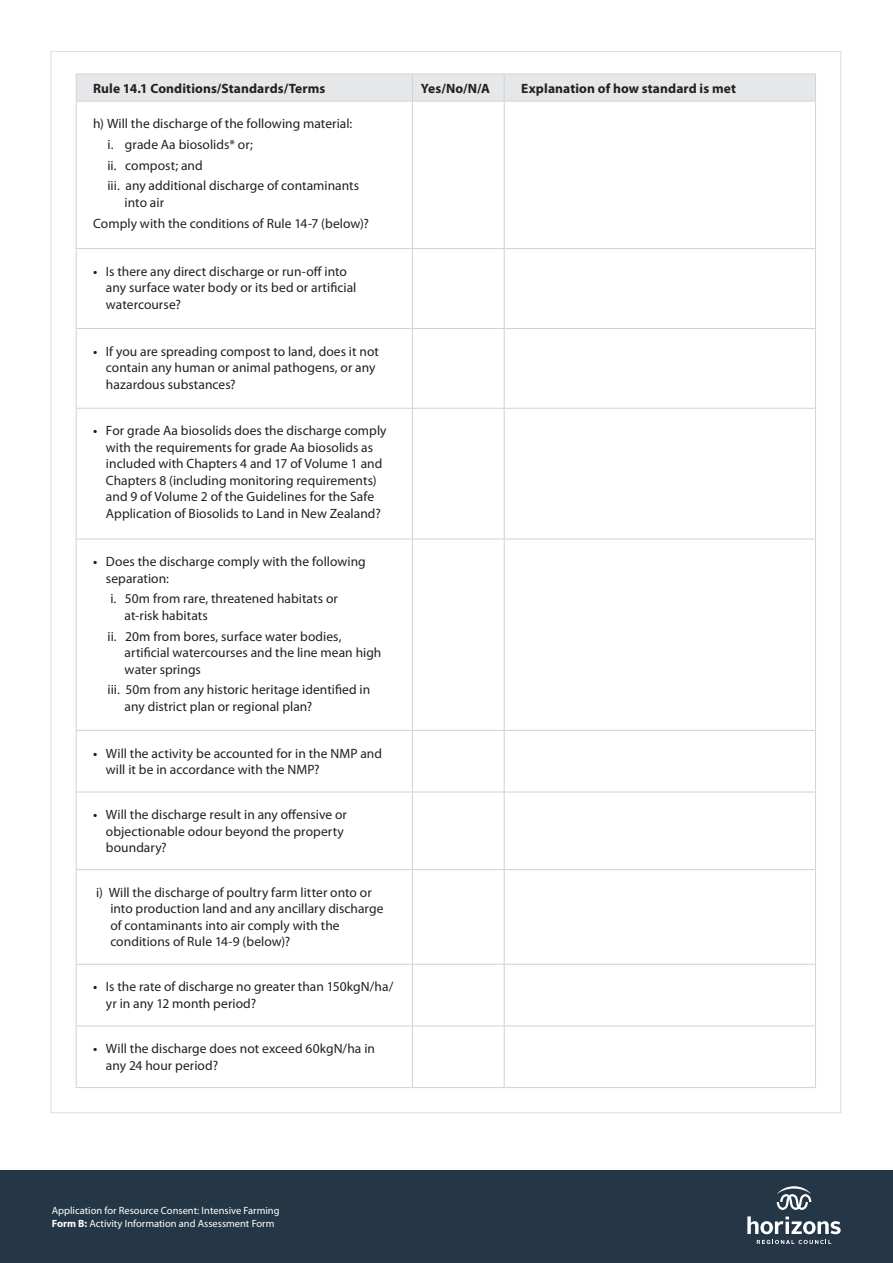
<style>
.page{position:relative;width:893px;height:1263px;background:#fff}
.page>*{position:absolute;margin:0;border:0;box-sizing:border-box;transform-origin:0 0}
.Paragraph_Style_1{font:13.5px/16.5px "Myriad Pro";letter-spacing:.005em;color:#231f20}
.Paragraph_Style_1-2{font:700 13.5px "Myriad Pro";letter-spacing:.01em;color:#231f20}
.t1{font:10.5px/13.5px "Myriad Pro";color:#fff}
.s1{font-weight:600}
.s2{font-weight:700}
</style>
<div class="page">
<div style="left:0;top:1170px;width:893px;height:93px;background:#253646"></div>
<svg style="left:757px;top:1240px;width:74px;height:4px"></svg>
<svg style="left:747px;top:1216px;width:94px;height:18px"></svg>
<svg style="left:777px;top:1186px;width:34px;height:24px"></svg>
<svg style="left:76px;top:74px;width:740px;height:27px;background:#e5e6e8"></svg>
<hr style="left:76px;top:101px;width:336px;height:1px;background:#d1d2d4">
<hr style="left:76px;top:101px;width:1px;height:147px;background:#d1d2d4">
<hr style="left:412px;top:101px;width:92px;height:1px;background:#d1d2d4">
<hr style="left:412px;top:101px;width:1px;height:147px;background:#d1d2d4">
<hr style="left:504px;top:101px;width:312px;height:1px;background:#d1d2d4">
<hr style="left:504px;top:101px;width:1px;height:147px;background:#d1d2d4">
<hr style="left:815px;top:101px;width:1px;height:147px;background:#d1d2d4">
<hr style="left:76px;top:248px;width:336px;height:1px;background:#d1d2d4">
<hr style="left:76px;top:249px;width:1px;height:79px;background:#d1d2d4">
<hr style="left:412px;top:248px;width:92px;height:1px;background:#d1d2d4">
<hr style="left:412px;top:249px;width:1px;height:79px;background:#d1d2d4">
<hr style="left:504px;top:248px;width:312px;height:1px;background:#d1d2d4">
<hr style="left:504px;top:249px;width:1px;height:79px;background:#d1d2d4">
<hr style="left:815px;top:249px;width:1px;height:79px;background:#d1d2d4">
<hr style="left:76px;top:328px;width:336px;height:1px;background:#d1d2d4">
<hr style="left:76px;top:329px;width:1px;height:79px;background:#d1d2d4">
<hr style="left:412px;top:328px;width:92px;height:1px;background:#d1d2d4">
<hr style="left:412px;top:329px;width:1px;height:79px;background:#d1d2d4">
<hr style="left:504px;top:328px;width:312px;height:1px;background:#d1d2d4">
<hr style="left:504px;top:329px;width:1px;height:79px;background:#d1d2d4">
<hr style="left:815px;top:329px;width:1px;height:79px;background:#d1d2d4">
<hr style="left:76px;top:408px;width:336px;height:1px;background:#d1d2d4">
<hr style="left:76px;top:409px;width:1px;height:130px;background:#d1d2d4">
<hr style="left:412px;top:408px;width:92px;height:1px;background:#d1d2d4">
<hr style="left:412px;top:409px;width:1px;height:130px;background:#d1d2d4">
<hr style="left:504px;top:408px;width:312px;height:1px;background:#d1d2d4">
<hr style="left:504px;top:409px;width:1px;height:130px;background:#d1d2d4">
<hr style="left:815px;top:409px;width:1px;height:130px;background:#d1d2d4">
<hr style="left:76px;top:539px;width:336px;height:1px;background:#d1d2d4">
<hr style="left:76px;top:539px;width:1px;height:191px;background:#d1d2d4">
<hr style="left:412px;top:539px;width:92px;height:1px;background:#d1d2d4">
<hr style="left:412px;top:539px;width:1px;height:191px;background:#d1d2d4">
<hr style="left:504px;top:539px;width:312px;height:1px;background:#d1d2d4">
<hr style="left:504px;top:539px;width:1px;height:191px;background:#d1d2d4">
<hr style="left:815px;top:539px;width:1px;height:191px;background:#d1d2d4">
<hr style="left:76px;top:730px;width:336px;height:1px;background:#d1d2d4">
<hr style="left:76px;top:731px;width:1px;height:61px;background:#d1d2d4">
<hr style="left:412px;top:730px;width:92px;height:1px;background:#d1d2d4">
<hr style="left:412px;top:731px;width:1px;height:61px;background:#d1d2d4">
<hr style="left:504px;top:730px;width:312px;height:1px;background:#d1d2d4">
<hr style="left:504px;top:731px;width:1px;height:61px;background:#d1d2d4">
<hr style="left:815px;top:731px;width:1px;height:61px;background:#d1d2d4">
<hr style="left:76px;top:792px;width:336px;height:1px;background:#d1d2d4">
<hr style="left:76px;top:792px;width:1px;height:77px;background:#d1d2d4">
<hr style="left:412px;top:792px;width:92px;height:1px;background:#d1d2d4">
<hr style="left:412px;top:792px;width:1px;height:77px;background:#d1d2d4">
<hr style="left:504px;top:792px;width:312px;height:1px;background:#d1d2d4">
<hr style="left:504px;top:792px;width:1px;height:77px;background:#d1d2d4">
<hr style="left:815px;top:792px;width:1px;height:77px;background:#d1d2d4">
<hr style="left:76px;top:869px;width:336px;height:1px;background:#d1d2d4">
<hr style="left:76px;top:870px;width:1px;height:94px;background:#d1d2d4">
<hr style="left:412px;top:869px;width:92px;height:1px;background:#d1d2d4">
<hr style="left:412px;top:870px;width:1px;height:94px;background:#d1d2d4">
<hr style="left:504px;top:869px;width:312px;height:1px;background:#d1d2d4">
<hr style="left:504px;top:870px;width:1px;height:94px;background:#d1d2d4">
<hr style="left:815px;top:870px;width:1px;height:94px;background:#d1d2d4">
<hr style="left:76px;top:964px;width:336px;height:1px;background:#d1d2d4">
<hr style="left:76px;top:965px;width:1px;height:60px;background:#d1d2d4">
<hr style="left:412px;top:964px;width:92px;height:1px;background:#d1d2d4">
<hr style="left:412px;top:965px;width:1px;height:60px;background:#d1d2d4">
<hr style="left:504px;top:964px;width:312px;height:1px;background:#d1d2d4">
<hr style="left:504px;top:965px;width:1px;height:60px;background:#d1d2d4">
<hr style="left:815px;top:965px;width:1px;height:60px;background:#d1d2d4">
<hr style="left:76px;top:1025px;width:336px;height:1px;background:#d1d2d4">
<hr style="left:76px;top:1026px;width:1px;height:61px;background:#d1d2d4">
<hr style="left:412px;top:1025px;width:92px;height:1px;background:#d1d2d4">
<hr style="left:412px;top:1026px;width:1px;height:61px;background:#d1d2d4">
<hr style="left:504px;top:1025px;width:312px;height:1px;background:#d1d2d4">
<hr style="left:504px;top:1026px;width:1px;height:61px;background:#d1d2d4">
<hr style="left:815px;top:1026px;width:1px;height:61px;background:#d1d2d4">
<hr style="left:76px;top:1087px;width:336px;height:1px;background:#d1d2d4">
<hr style="left:412px;top:1087px;width:92px;height:1px;background:#d1d2d4">
<hr style="left:504px;top:1087px;width:312px;height:1px;background:#d1d2d4">
<p class="Paragraph_Style_1-2" style="left:93px;top:79px;width:234px">Rule 14.1 Conditions/Standards/Terms</p>
<p class="Paragraph_Style_1-2" style="left:421px;top:79px;width:71px">Yes/No/N/A</p>
<p class="Paragraph_Style_1-2" style="left:521px;top:79px;width:216px">Explanation of how standard is met</p>
<p class="Paragraph_Style_1" style="left:93px;top:115px;width:261px">h) Will the discharge of the following material:</p>
<p class="Paragraph_Style_1" style="left:107px;top:136px;width:147px">i. grade Aa biosolids* or;</p>
<p class="Paragraph_Style_1" style="left:107px;top:157px;width:97px">ii. compost; and</p>
<p class="Paragraph_Style_1" style="left:125px;top:177px;width:236px;text-indent:-17px">iii. any additional discharge of contaminants into air</p>
<p class="Paragraph_Style_1" style="left:93px;top:215px;width:277px">Comply with the conditions of Rule 14-7 (below)?</p>
<p class="Paragraph_Style_1" style="left:106px;top:263px;width:252px;text-indent:-13px"><span class="s1">•</span> Is there any direct discharge or run-off into any surface water body or its bed or artificial watercourse?</p>
<p class="Paragraph_Style_1" style="left:106px;top:343px;width:275px;text-indent:-13px"><span class="s1">•</span> If you are spreading compost to land, does it not contain any human or animal pathogens, or any hazardous substances?</p>
<p class="Paragraph_Style_1" style="left:106px;top:422px;width:282px;text-indent:-13px"><span class="s1">•</span> For grade Aa biosolids does the discharge comply with the requirements for grade Aa biosolids as included with Chapters 4 and 17 of Volume 1 and Chapters 8 (including monitoring requirements) and 9 of Volume 2 of the Guidelines for the Safe Application of Biosolids to Land in New Zealand?</p>
<p class="Paragraph_Style_1" style="left:106px;top:553px;width:261px;text-indent:-13px"><span class="s1">•</span> Does the discharge comply with the following separation:</p>
<p class="Paragraph_Style_1" style="left:125px;top:590px;width:215px;text-indent:-14px">i. 50m from rare, threatened habitats or at-risk habitats</p>
<p class="Paragraph_Style_1" style="left:125px;top:628px;width:258px;text-indent:-17px">ii. 20m from bores, surface water bodies, artificial watercourses and the line mean high water springs</p>
<p class="Paragraph_Style_1" style="left:125px;top:681px;width:247px;text-indent:-17px">iii. 50m from any historic heritage identified in any district plan or regional plan?</p>
<p class="Paragraph_Style_1" style="left:106px;top:744px;width:278px;text-indent:-13px"><span class="s1">•</span> Will the activity be accounted for in the NMP and will it be in accordance with the NMP?</p>
<p class="Paragraph_Style_1" style="left:106px;top:806px;width:243px;text-indent:-13px"><span class="s1">•</span> Will the discharge result in any offensive or objectionable odour beyond the property boundary?</p>
<p class="Paragraph_Style_1" style="left:110px;top:884px;width:275px;text-indent:-14px">i) Will the discharge of poultry farm litter onto or into production land and any ancillary discharge of contaminants into air comply with the conditions of Rule 14-9 (below)?</p>
<p class="Paragraph_Style_1" style="left:106px;top:978px;width:289px;text-indent:-13px"><span class="s1">•</span> Is the rate of discharge no greater than 150kgN/ha/ yr in any 12 month period?</p>
<p class="Paragraph_Style_1" style="left:106px;top:1040px;width:271px;text-indent:-13px"><span class="s1">•</span> Will the discharge does not exceed 60kgN/ha in any 24 hour period?</p>
<p class="t1" style="left:52px;top:1203px;width:229px">Application for Resource Consent: Intensive Farming<br><span class="s2">Form B:</span> Activity Information and Assessment Form</p>
</div>
